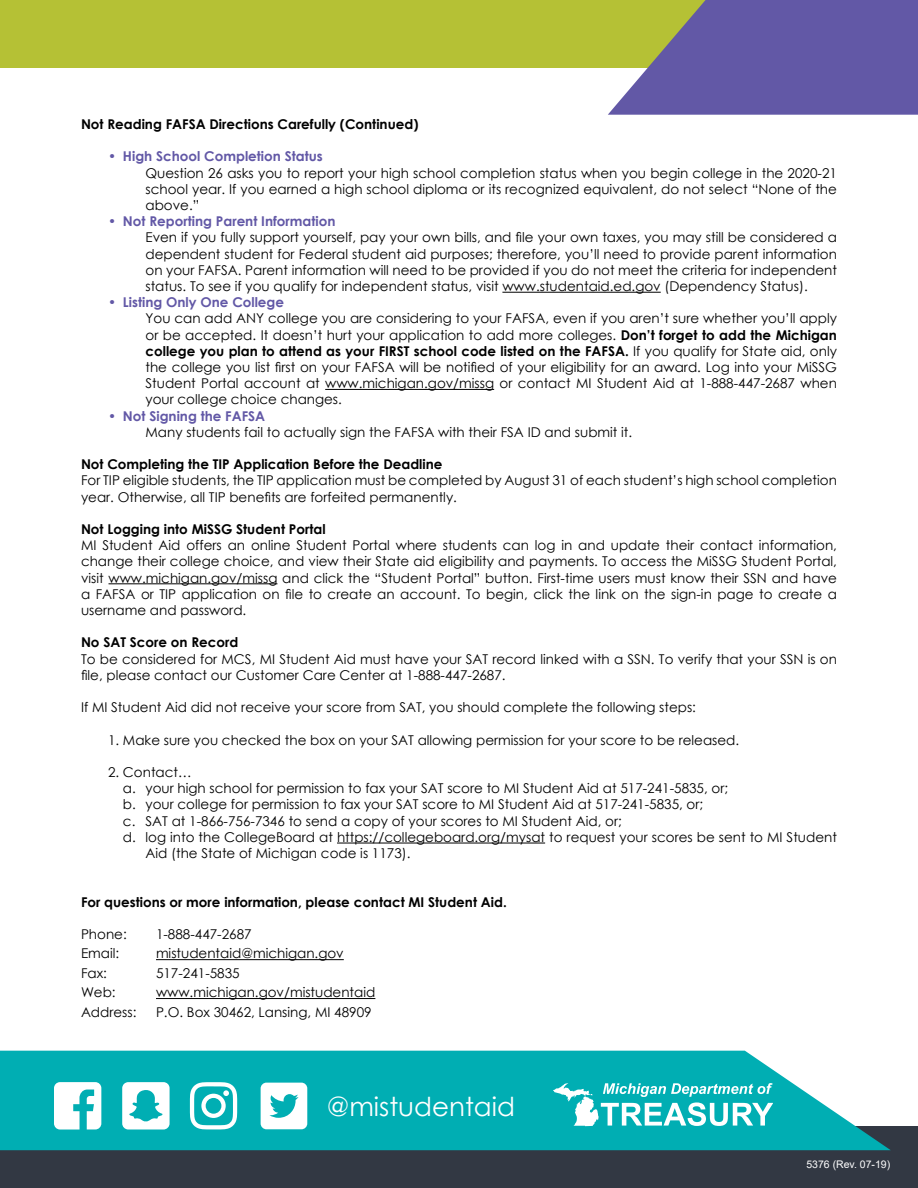
<style>
.page{position:relative;width:918px;height:1188px;background:#fff}
.page>*{position:absolute;margin:0;border:0;box-sizing:border-box;transform-origin:0 0}
.t1{font:26.25px "Century Gothic";color:#fff}
.t2{font:13.5px/16.2px "Century Gothic";color:#000;text-align:justify}
.t3{font:700 13.5px "Century Gothic";color:#000}
.t4{font:700 13.5px "Century Gothic";color:#6258a6}
.t5{font:10.5px "Arial";color:#fff}
.s1{font-weight:700}
</style>
<div class="page">
<div style="left:0;top:1126px;width:918px;height:62px;background:#323843"></div>
<svg style="left:0;top:1051px;width:890px;height:99px;background:#19b5b9"></svg>
<hr style="left:502px;top:292px;width:159px;height:1px;background:#000">
<hr style="left:325px;top:389px;width:169px;height:1px;background:#000">
<hr style="left:109px;top:583px;width:168px;height:1px;background:#000">
<hr style="left:337px;top:843px;width:208px;height:1px;background:#000">
<hr style="left:156px;top:959px;width:188px;height:1px;background:#000">
<hr style="left:156px;top:998px;width:219px;height:1px;background:#000">
<svg style="left:261px;top:1083px;width:46px;height:46px"></svg>
<svg style="left:190px;top:1082px;width:47px;height:47px"></svg>
<svg style="left:54px;top:1082px;width:47px;height:48px"></svg>
<svg style="left:122px;top:1082px;width:48px;height:47px"></svg>
<div style="left:0;top:0;width:918px;height:68px;background:#b5c135"></div>
<svg style="left:608px;top:0;width:310px;height:115px"></svg>
<svg style="left:553px;top:1083px;width:220px;height:43px"></svg>
<p class="t3" style="left:81px;top:114px;width:339px">Not Reading FAFSA Directions Carefully (Continued)</p>
<p class="t4" style="left:108px;top:146px;width:216px">• High School Completion Status</p>
<p class="t2" style="left:146px;top:164px;width:693px">Question 26 asks you to report your high school completion status when you begin college in the 2020-21 school year. If you earned a high school diploma or its recognized equivalent, do not select “None of the above.”</p>
<p class="t4" style="left:108px;top:211px;width:229px">• Not Reporting Parent Information</p>
<p class="t2" style="left:146px;top:229px;width:693px">Even if you fully support yourself, pay your own bills, and file your own taxes, you may still be considered a dependent student for Federal student aid purposes; therefore, you’ll need to provide parent information on your FAFSA. Parent information will need to be provided if you do not meet the criteria for independent status. To see if you qualify for independent status, visit www.studentaid.ed.gov (Dependency Status).</p>
<p class="t4" style="left:108px;top:292px;width:178px">• Listing Only One College</p>
<p class="t2" style="left:146px;top:310px;width:693px">You can add ANY college you are considering to your FAFSA, even if you aren’t sure whether you’ll apply or be accepted. It doesn’t hurt your application to add more colleges. <span class="s1">Don’t forget to add the Michigan college you plan to attend as your FIRST school code listed on the FAFSA.</span> If you qualify for State aid, only the college you list first on your FAFSA will be notified of your eligibility for an award. Log into your MiSSG Student Portal account at www.michigan.gov/missg or contact MI Student Aid at 1-888-447-2687 when your college choice changes.</p>
<p class="t4" style="left:108px;top:405px;width:159px">• Not Signing the FAFSA</p>
<p class="t2" style="left:146px;top:424px;width:488px">Many students fail to actually sign the FAFSA with their FSA ID and submit it.</p>
<p class="t3" style="left:81px;top:454px;width:363px">Not Completing the TIP Application Before the Deadline</p>
<p class="t2" style="left:81px;top:472px;width:758px">For TIP eligible students, the TIP application must be completed by August 31 of each student’s high school completion year. Otherwise, all TIP benefits are forfeited permanently.</p>
<p class="t3" style="left:81px;top:519px;width:246px">Not Logging into MiSSG Student Portal</p>
<p class="t2" style="left:81px;top:537px;width:758px">MI Student Aid offers an online Student Portal where students can log in and update their contact information, change their college choice, and view their State aid eligibility and payments. To access the MiSSG Student Portal, visit www.michigan.gov/missg and click the “Student Portal” button. First-time users must know their SSN and have a FAFSA or TIP application on file to create an account. To begin, click the link on the sign-in page to create a username and password.</p>
<p class="t3" style="left:81px;top:632px;width:159px">No SAT Score on Record</p>
<p class="t2" style="left:81px;top:650px;width:758px">To be considered for MCS, MI Student Aid must have your SAT record linked with a SSN. To verify that your SSN is on file, please contact our Customer Care Center at 1-888-447-2687.</p>
<p class="t2" style="left:81px;top:699px;width:616px">If MI Student Aid did not receive your score from SAT, you should complete the following steps:</p>
<p class="t2" style="left:108px;top:731px;width:633px">1. Make sure you checked the box on your SAT allowing permission for your score to be released.</p>
<p class="t2" style="left:108px;top:764px;width:85px">2. Contact…</p>
<p class="t2" style="left:123px;top:780px;width:607px">a. your high school for permission to fax your SAT score to MI Student Aid at 517-241-5835, or;</p>
<p class="t2" style="left:123px;top:796px;width:582px">b. your college for permission to fax your SAT score to MI Student Aid at 517-241-5835, or;</p>
<p class="t2" style="left:123px;top:812px;width:500px">c. SAT at 1-866-756-7346 to send a copy of your scores to MI Student Aid, or;</p>
<p class="t2" style="left:123px;top:829px;width:716px">d. log into the CollegeBoard at https://collegeboard.org/mysat to request your scores be sent to MI Student</p>
<p class="t2" style="left:146px;top:845px;width:267px">Aid (the State of Michigan code is 1173).</p>
<p class="t3" style="left:81px;top:891px;width:427px">For questions or more information, please contact MI Student Aid.</p>
<p class="t2" style="left:81px;top:926px;width:47px">Phone:</p>
<p class="t2" style="left:156px;top:926px;width:97px">1-888-447-2687</p>
<p class="t2" style="left:81px;top:945px;width:40px">Email:</p>
<p class="t2" style="left:156px;top:945px;width:189px">mistudentaid@michigan.gov</p>
<p class="t2" style="left:81px;top:965px;width:27px">Fax:</p>
<p class="t2" style="left:156px;top:965px;width:85px">517-241-5835</p>
<p class="t2" style="left:81px;top:984px;width:36px">Web:</p>
<p class="t2" style="left:156px;top:984px;width:221px">www.michigan.gov/mistudentaid</p>
<p class="t2" style="left:81px;top:1004px;width:57px">Address:</p>
<p class="t2" style="left:156px;top:1004px;width:217px">P.O. Box 30462, Lansing, MI 48909</p>
<h1 class="t1" style="left:327px;top:1088px;width:190px">@mistudentaid</h1>
<p class="t5" style="left:806px;top:1157px;width:85px">5376 (Rev. 07-19)</p>
</div>
